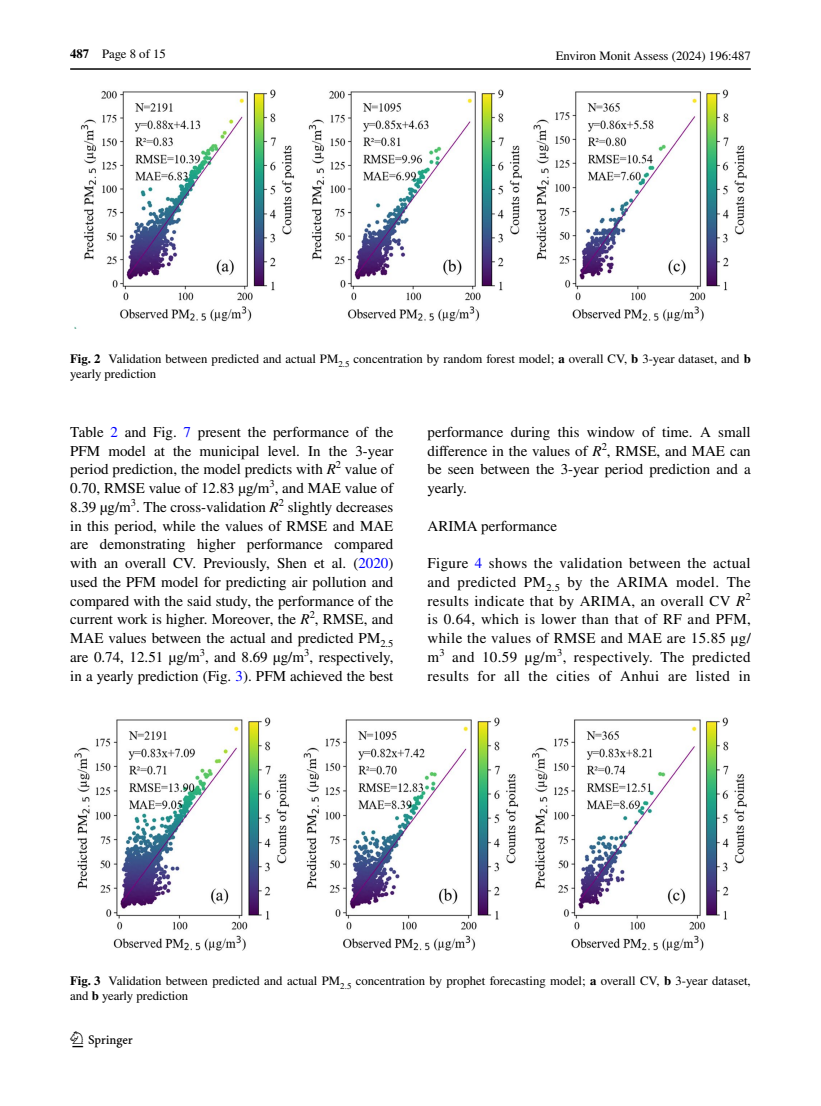
<style>
.page{position:relative;width:821px;height:1106px;background:#fff}
.page>*{position:absolute;margin:0;border:0;box-sizing:border-box;transform-origin:0 0}
.t1{font:22.5px "Springnew Regular 2";color:#000}
.t2{font:15px/18.8px "STIX";color:#000;text-align:justify}
.t3{font:12.75px/15px "STIX";color:#000}
.s1{font-weight:700}
.s2{color:#00f}
.s3{font-style:italic}
</style>
<div class="page">
<hr style="left:70px;top:68px;width:680px;height:2px;background:#000">
<img style="left:74px;top:89px;width:672px;height:239px">
<img style="left:74px;top:717px;width:672px;height:233px">
<p class="t3" style="left:70px;top:47px;width:97px"><span class="s1">487</span> Page 8 of 15</p>
<p class="t3" style="left:555px;top:49px;width:197px">Environ Monit Assess (2024) 196:487</p>
<p class="t3" style="left:70px;top:352px;width:682px"><span class="s1">Fig. 2</span> Validation between predicted and actual PM<sub>2.5</sub> concentration by random forest model; <span class="s1">a</span> overall CV, <span class="s1">b</span> 3-year dataset, and <span class="s1">b </span>yearly prediction</p>
<p class="t2" style="left:70px;top:423px;width:325px">Table <span class="s2">2</span> and Fig. <span class="s2">7</span> present the performance of the PFM model at the municipal level. In the 3-year period prediction, the model predicts with <span class="s3">R</span><sup>2</sup> value of 0.70, RMSE value of 12.83 µg/m<sup>3</sup>, and MAE value of 8.39 µg/m<sup>3</sup>. The cross-validation <span class="s3">R</span><sup>2</sup> slightly decreases in this period, while the values of RMSE and MAE are demonstrating higher performance compared with an overall CV. Previously, Shen et al. (<span class="s2">2020</span>) used the PFM model for predicting air pollution and compared with the said study, the performance of the current work is higher. Moreover, the <span class="s3">R</span><sup>2</sup>, RMSE, and MAE values between the actual and predicted PM<sub>2.5 </sub>are 0.74, 12.51 µg/m<sup>3</sup>, and 8.69 µg/m<sup>3</sup>, respectively, in a yearly prediction (Fig. <span class="s2">3</span>). PFM achieved the best</p>
<p class="t2" style="left:427px;top:423px;width:325px">performance during this window of time. A small difference in the values of <span class="s3">R</span><sup>2</sup>, RMSE, and MAE can be seen between the 3-year period prediction and a yearly.</p>
<p class="t2" style="left:427px;top:517px;width:131px">ARIMA performance</p>
<p class="t2" style="left:427px;top:554px;width:325px">Figure <span class="s2">4</span> shows the validation between the actual and predicted PM<sub>2.5</sub> by the ARIMA model. The results indicate that by ARIMA, an overall CV <span class="s3">R</span><sup>2 </sup>is 0.64, which is lower than that of RF and PFM, while the values of RMSE and MAE are 15.85 µg/ m<sup>3</sup> and 10.59 µg/m<sup>3</sup>, respectively. The predicted results for all the cities of Anhui are listed in</p>
<p class="t3" style="left:70px;top:974px;width:682px"><span class="s1">Fig. 3</span> Validation between predicted and actual PM<sub>2.5</sub> concentration by prophet forecasting model; <span class="s1">a</span> overall CV, <span class="s1">b</span> 3-year dataset, and <span class="s1">b</span> yearly prediction</p>
<h1 class="t1" style="left:72px;top:1031px;width:62px">1 3</h1>
</div>
